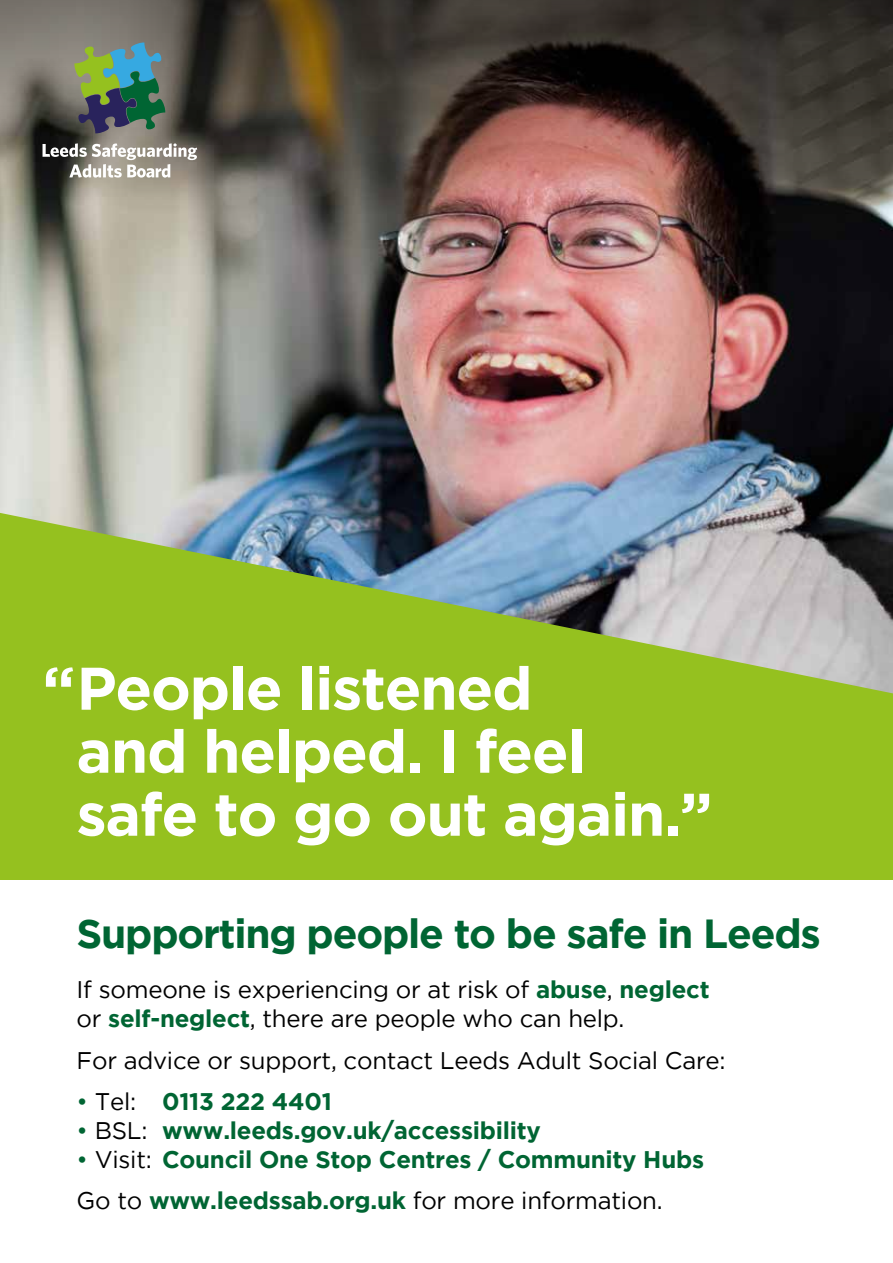
<style>
.page{position:relative;width:893px;height:1263px;background:#fff}
.page>*{position:absolute;margin:0;border:0;box-sizing:border-box;transform-origin:0 0}
.t1{font:700 60px/63px "Gotham";letter-spacing:-.02em;color:#fff}
.t2{font:700 40.5px "Gotham";letter-spacing:-.03em;color:#006533}
.t3{font:700 24px/41.5px "Gotham";letter-spacing:-.01em;color:#006533}
.t4{font:24px/28.8px "Gotham";letter-spacing:-.01em;color:#000}
.s1{font-weight:700;color:#006533}
.s2{font-weight:400}
.s3{font-weight:400;color:#000}
</style>
<div class="page">
<img style="left:0;top:200px;width:893px;height:313px">
<svg style="left:0;top:0;width:893px;height:200px;background:#52453c"></svg>
<svg style="left:0;top:513px;width:893px;height:367px;background:#93b740"></svg>
<svg style="left:43px;top:143px;width:154px;height:35px"></svg>
<svg style="left:74px;top:43px;width:91px;height:90px;background:#567c69"></svg>
<h1 class="t1" style="left:77px;top:655px;width:637px;text-indent:-34px">“People listened<br>and helped. I feel safe to go out again.”</h1>
<h2 class="t2" style="left:77px;top:911px;width:746px">Supporting people to be safe in Leeds</h2>
<p class="t4" style="left:77px;top:975px;width:635px">If someone is experiencing or at risk of <span class="s1">abuse</span>, <span class="s1">neglect </span>or <span class="s1">self-neglect</span>, there are people who can help.</p>
<p class="t4" style="left:77px;top:1045px;width:650px">For advice or support, contact Leeds Adult Social Care:</p>
<p class="t3" style="left:77px;top:1080px;width:257px"><span class="s2">•</span> <span class="s3">Tel:</span> 0113 222 4401</p>
<p class="t3" style="left:77px;top:1109px;width:466px"><span class="s2">•</span> <span class="s3">BSL:</span> www.leeds.gov.uk/accessibility</p>
<p class="t3" style="left:77px;top:1138px;width:629px"><span class="s2">•</span> <span class="s3">Visit:</span> Council One Stop Centres / Community Hubs<br><span class="s3">Go to</span> www.leedssab.org.uk <span class="s3">for more information.</span></p>
</div>
